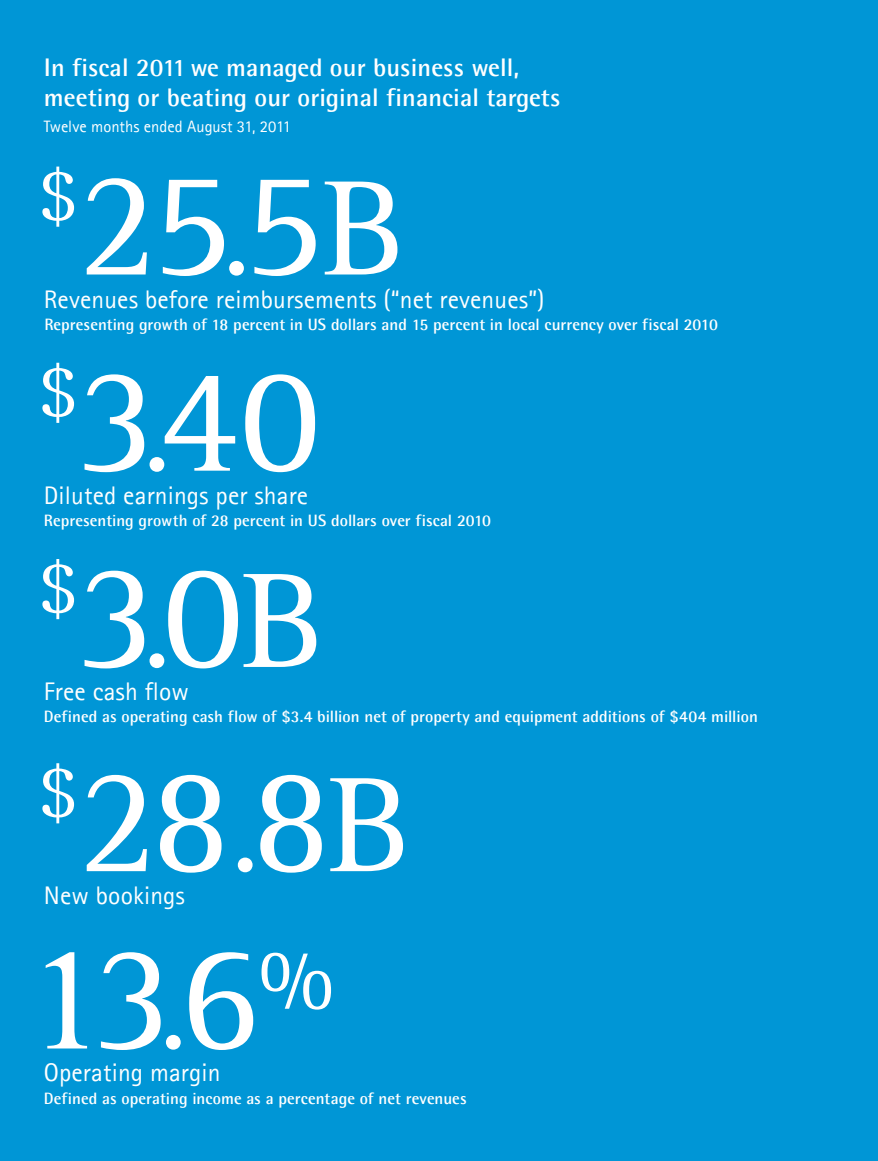
<style>
.page{position:relative;width:878px;height:1161px;background:#0096d6}
.page>*{position:absolute;margin:0;border:0;box-sizing:border-box;transform-origin:0 0}
.t1{font:154.5px/177.3px "Agfa Rotis Serif";letter-spacing:-.04em;color:#fff;text-align:center}
.t2{font:74.4px "Agfa Rotis Serif";color:#fff}
.t3{font:25.5px "Agfa Rotis Sans Serif";letter-spacing:.005em;color:#fff}
.t4{font:700 25.5px/30px "Agfa Rotis Semisans";letter-spacing:.005em;color:#fff}
.t5{font:700 16.5px "Agfa Rotis Semisans";color:#fff}
.t6{font:16.5px "Agfa Rotis Sans Serif";color:#fff}
.s1{font-size:117px}
.s2{font-size:139.5px}
</style>
<div class="page">
<hr style="left:877px;top:0;width:1px;height:1161px;background:#b32317">
<h3 class="t4" style="left:44px;top:52px;width:518px">In fiscal 2011 we managed our business well, meeting or beating our original financial targets</h3>
<p class="t6" style="left:44px;top:116px;width:248px">Twelve months ended August 31, 2011</p>
<h2 class="t2" style="left:38px;top:150px;width:41px">$</h2>
<h1 class="t1" style="left:77px;top:137px;width:330px">25<span class="s1">.</span>5<span class="s2">B</span></h1>
<h3 class="t3" style="left:44px;top:284px;width:502px">Revenues before reimbursements (“net revenues”)</h3>
<p class="t5" style="left:44px;top:314px;width:675px">Representing growth of 18 percent in US dollars and 15 percent in local currency over fiscal 2010</p>
<h2 class="t2" style="left:38px;top:347px;width:41px">$</h2>
<h1 class="t1" style="left:77px;top:333px;width:245px">3<span class="s1">.</span>40</h1>
<h3 class="t3" style="left:44px;top:480px;width:266px">Diluted earnings per share</h3>
<p class="t5" style="left:44px;top:511px;width:449px">Representing growth of 28 percent in US dollars over fiscal 2010</p>
<h2 class="t2" style="left:38px;top:543px;width:41px">$</h2>
<h1 class="t1" style="left:77px;top:529px;width:249px">3<span class="s1">.</span>0<span class="s2">B</span></h1>
<h3 class="t3" style="left:44px;top:676px;width:147px">Free cash flow</h3>
<p class="t5" style="left:44px;top:707px;width:715px">Defined as operating cash flow of $3.4 billion net of property and equipment additions of $404 million</p>
<h2 class="t2" style="left:38px;top:747px;width:41px">$</h2>
<h1 class="t1" style="left:24px;top:733px;width:389px">28<span class="s1">.</span>8<span class="s2">B<br></span>13<span class="s1">.</span>6<sup>%</sup></h1>
<h3 class="t3" style="left:44px;top:1058px;width:178px">Operating margin</h3>
<p class="t5" style="left:44px;top:1088px;width:424px">Defined as operating income as a percentage of net revenues</p>
<h3 class="t3" style="left:44px;top:880px;width:143px">New bookings</h3>
</div>
